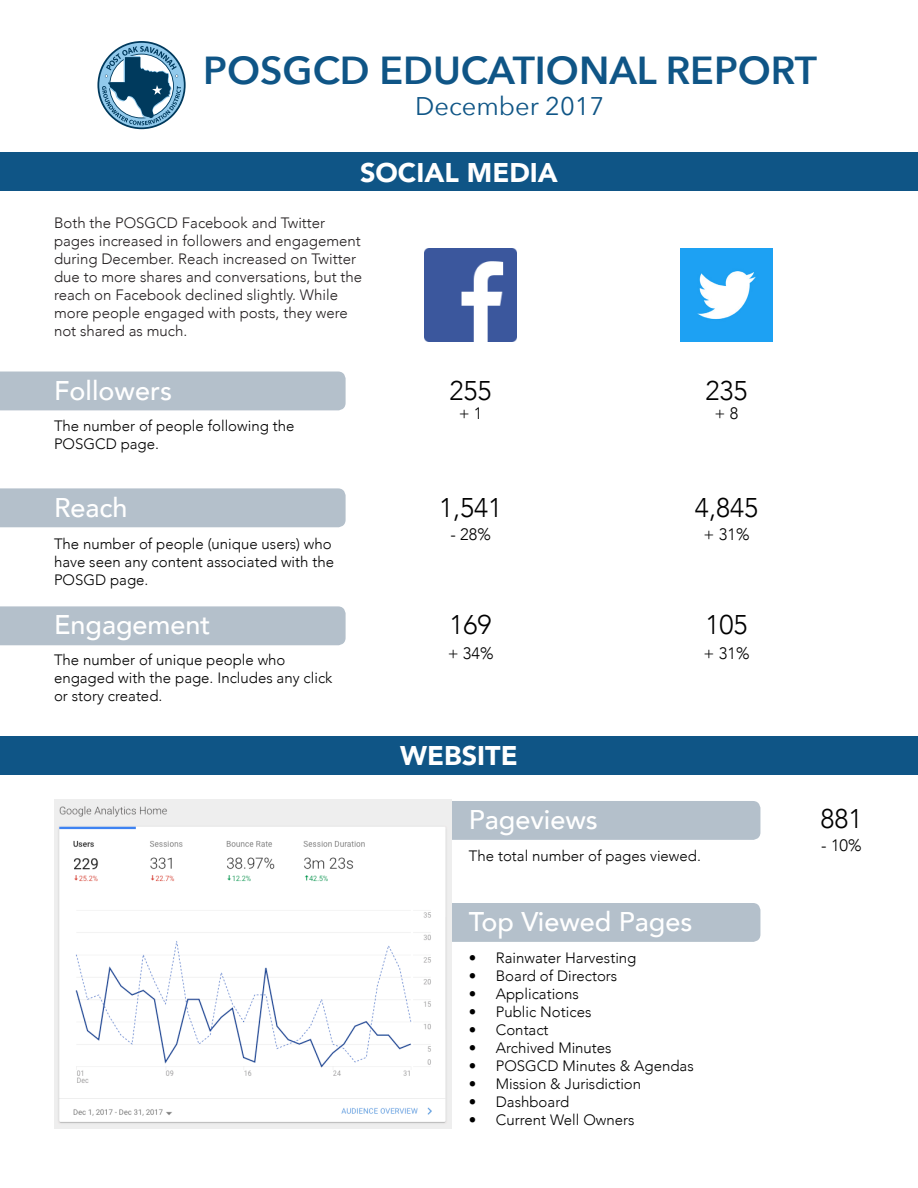
<style>
.page{position:relative;width:918px;height:1188px;background:#fff}
.page>*{position:absolute;margin:0;border:0;box-sizing:border-box;transform-origin:0 0}
.t1{font:600 39px "Avenir Next";color:#0f5586}
.t2{font:500 27px "Avenir";color:#fff}
.t3{font:300 27px "Avenir";color:#000}
.t4{font:900 27px "Avenir";color:#fff}
.t5{font:25.5px "Avenir Next";color:#0f5586}
.t6{font:300 16.5px "Avenir";color:#000}
.t7{font:300 15px/18px "Avenir";color:#000}
.t8{font:300 15px/18px "Avenir";color:#231f20}
</style>
<div class="page">
<div style="left:0;top:488px;width:346px;height:39px;background:#b4c0cb"></div>
<div style="left:0;top:152px;width:918px;height:39px;background:#0f5586"></div>
<svg style="left:97px;top:41px;width:89px;height:88px"></svg>
<img style="left:424px;top:249px;width:93px;height:92px">
<img style="left:680px;top:249px;width:93px;height:92px">
<div style="left:0;top:372px;width:346px;height:38px;background:#b4c0cb"></div>
<div style="left:0;top:606px;width:346px;height:39px;background:#b4c0cb"></div>
<div style="left:0;top:736px;width:918px;height:39px;background:#0f5586"></div>
<div style="left:405px;top:801px;width:355px;height:39px;background:#b4c0cb;border-radius:8px"></div>
<div style="left:405px;top:903px;width:355px;height:39px;background:#b4c0cb;border-radius:8px"></div>
<img style="left:54px;top:799px;width:398px;height:329px">
<p class="t1" style="left:203px;top:37px;width:615px">POSGCD EDUCATIONAL REPORT</p>
<p class="t5" style="left:415px;top:84px;width:191px">December 2017</p>
<p class="t4" style="left:360px;top:149px;width:199px">SOCIAL MEDIA</p>
<p class="t8" style="left:54px;top:213px;width:310px">Both the POSGCD Facebook and Twitter pages increased in followers and engagement during December. Reach increased on Twitter due to more shares and conversations, but the reach on Facebook declined slightly. While more people engaged with posts, they were not shared as much.</p>
<p class="t2" style="left:54px;top:367px;width:120px">Followers</p>
<p class="t7" style="left:54px;top:416px;width:242px">The number of people following the<br>POSGCD page.</p>
<p class="t2" style="left:54px;top:484px;width:75px">Reach</p>
<p class="t7" style="left:54px;top:535px;width:282px">The number of people (unique users) who have seen any content associated with the<br>POSGD page.</p>
<p class="t2" style="left:54px;top:601px;width:158px">Engagement</p>
<p class="t7" style="left:54px;top:651px;width:280px">The number of unique people who engaged with the page. Includes any click or story created.</p>
<p class="t3" style="left:450px;top:374px;width:44px">255</p>
<p class="t6" style="left:459px;top:404px;width:25px">+ 1</p>
<p class="t3" style="left:439px;top:492px;width:65px">1,541</p>
<p class="t6" style="left:450px;top:525px;width:42px">- 28%</p>
<p class="t3" style="left:450px;top:609px;width:44px">169</p>
<p class="t6" style="left:448px;top:643px;width:47px">+ 34%</p>
<p class="t4" style="left:400px;top:733px;width:119px">WEBSITE</p>
<p class="t3" style="left:706px;top:374px;width:44px">235</p>
<p class="t6" style="left:715px;top:404px;width:25px">+ 8</p>
<p class="t3" style="left:695px;top:492px;width:65px">4,845</p>
<p class="t6" style="left:704px;top:525px;width:47px">+ 31%</p>
<p class="t3" style="left:706px;top:609px;width:44px">105</p>
<p class="t6" style="left:704px;top:643px;width:47px">+ 31%</p>
<p class="t2" style="left:469px;top:796px;width:131px">Pageviews</p>
<p class="t7" style="left:469px;top:847px;width:234px">The total number of pages viewed.</p>
<p class="t2" style="left:469px;top:898px;width:225px">Top Viewed Pages</p>
<p class="t7" style="left:469px;top:949px;width:169px">• Rainwater Harvesting</p>
<p class="t7" style="left:469px;top:967px;width:150px">• Board of Directors</p>
<p class="t7" style="left:469px;top:985px;width:112px">• Applications</p>
<p class="t7" style="left:469px;top:1003px;width:124px">• Public Notices</p>
<p class="t7" style="left:469px;top:1021px;width:81px">• Contact</p>
<p class="t7" style="left:469px;top:1039px;width:144px">• Archived Minutes</p>
<p class="t7" style="left:469px;top:1057px;width:226px">• POSGCD Minutes &amp; Agendas</p>
<p class="t7" style="left:469px;top:1075px;width:174px">• Mission &amp; Jurisdiction</p>
<p class="t7" style="left:469px;top:1093px;width:102px">• Dashboard</p>
<p class="t7" style="left:469px;top:1111px;width:167px">• Current Well Owners</p>
<p class="t3" style="left:820px;top:803px;width:44px">881</p>
<p class="t6" style="left:821px;top:836px;width:42px">- 10%</p>
</div>
